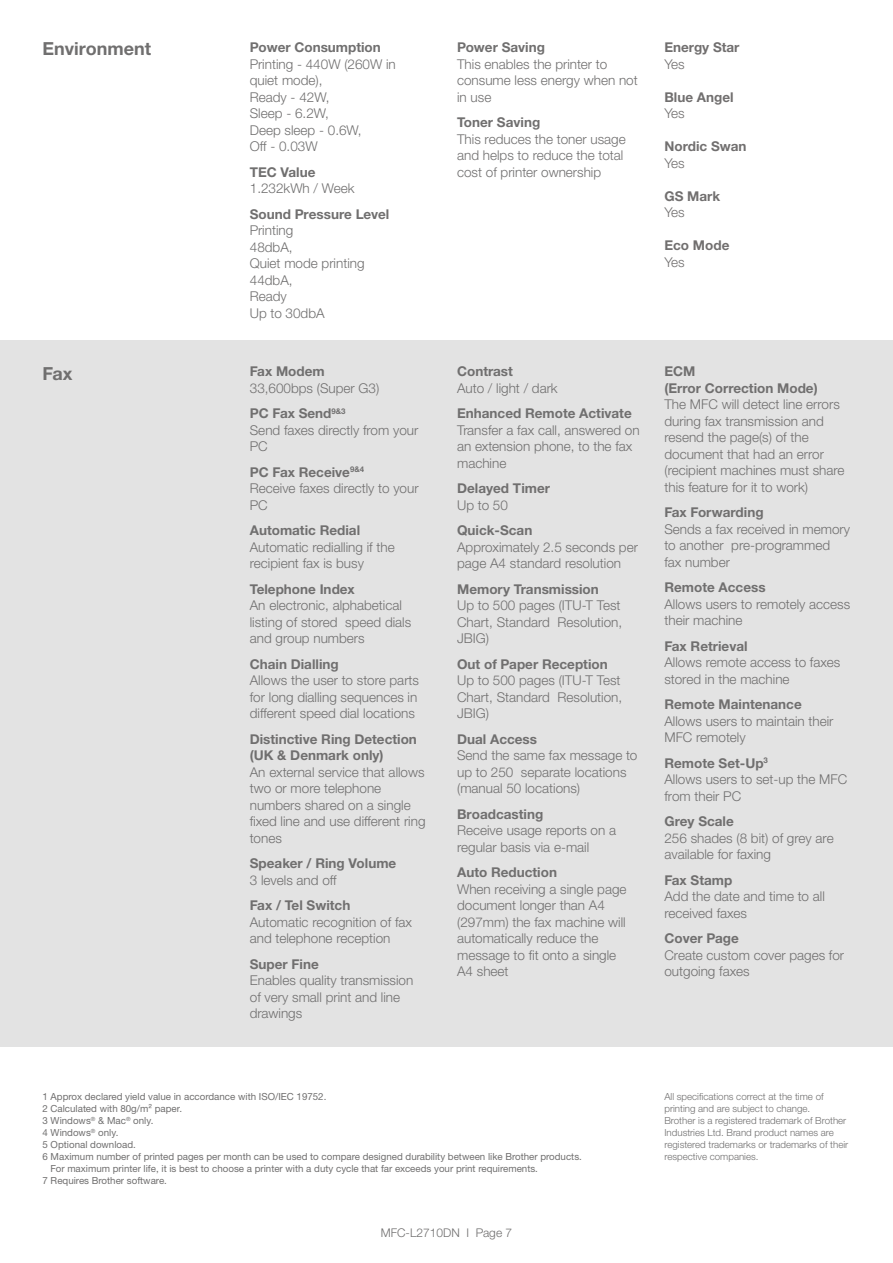
<style>
.page{position:relative;width:893px;height:1263px;background:#fff}
.page>*{position:absolute;margin:0;border:0;box-sizing:border-box;transform-origin:0 0}
.t1{font:700 18px "Helvetica Neue LTW1 G";color:#706f6f}
.t2{font:300 13.5px/16.5px "Helvetica Neue LTW1 G";color:#706f6f}
.t3{font:700 13.5px/16.5px "Helvetica Neue LTW1 G";color:#706f6f}
.t4{font:700 13.5px "Helvetica Neue LTW1 G";color:#716f6f}
.t5{font:300 13.5px "Helvetica Neue LTW1 G";letter-spacing:-.05em;color:#716f6f}
.t6{font:300 12px "Helvetica Neue LTW1 G";color:#706f6f}
.t7{font:9.75px "Helvetica Neue LTW1 G";color:#706f6f}
.t8{font:300 9.75px/12px "Helvetica Neue LTW1 G";color:#706f6f}
.s1{font-weight:700}
</style>
<div class="page">
<div style="left:0;top:340px;width:893px;height:707px;background:#e3e3e3"></div>
<h1 class="t1" style="left:43px;top:38px;width:110px">Environment</h1>
<p class="t3" style="left:250px;top:39px;width:133px">Power Consumption</p>
<p class="t2" style="left:250px;top:56px;width:148px">Printing - 440W (260W in quiet mode),<br>Ready - 42W,<br>Sleep - 6.2W,<br>Deep sleep - 0.6W,<br>Off - 0.03W</p>
<p class="t3" style="left:250px;top:163px;width:67px">TEC Value</p>
<p class="t2" style="left:250px;top:180px;width:106px">1.232kWh / Week</p>
<p class="t3" style="left:250px;top:205px;width:141px">Sound Pressure Level</p>
<p class="t2" style="left:250px;top:222px;width:116px">Printing<br>48dbA,<br>Quiet mode printing<br>44dbA,<br>Ready<br>Up to 30dbA</p>
<h1 class="t1" style="left:43px;top:362px;width:31px">Fax</h1>
<p class="t3" style="left:250px;top:363px;width:76px">Fax Modem</p>
<p class="t2" style="left:250px;top:375px;width:131px;line-height:25.5px">33,600bps (Super G3)<br><span class="s1">PC Fax Send</span><sup>9&amp;3</sup></p>
<p class="t2" style="left:250px;top:422px;width:170px">Send faxes directly from your<br>PC</p>
<p class="t2" style="left:250px;top:464px;width:170px"><span class="s1">PC Fax Receive</span><sup>9&amp;4<br></sup>Receive faxes directly to your<br>PC</p>
<p class="t3" style="left:250px;top:522px;width:112px">Automatic Redial</p>
<p class="t2" style="left:250px;top:539px;width:146px">Automatic redialling if the recipient fax is busy</p>
<p class="t3" style="left:250px;top:581px;width:106px">Telephone Index</p>
<p class="t2" style="left:250px;top:597px;width:163px">An electronic, alphabetical listing of stored speed dials and group numbers</p>
<p class="t3" style="left:250px;top:656px;width:90px">Chain Dialling</p>
<p class="t2" style="left:250px;top:672px;width:171px">Allows the user to store parts for long dialling sequences in different speed dial locations</p>
<p class="t3" style="left:250px;top:731px;width:169px">Distinctive Ring Detection (UK &amp; Denmark only)</p>
<p class="t2" style="left:250px;top:764px;width:177px">An external service that allows two or more telephone numbers shared on a single fixed line and use different ring tones</p>
<p class="t3" style="left:250px;top:855px;width:148px">Speaker / Ring Volume</p>
<p class="t2" style="left:250px;top:872px;width:88px">3 levels and off</p>
<p class="t3" style="left:250px;top:897px;width:102px">Fax / Tel Switch</p>
<p class="t2" style="left:250px;top:914px;width:164px">Automatic recognition of fax and telephone reception</p>
<p class="t3" style="left:250px;top:956px;width:71px">Super Fine</p>
<p class="t2" style="left:250px;top:972px;width:165px">Enables quality transmission of very small print and line drawings</p>
<p class="t3" style="left:457px;top:39px;width:89px">Power Saving</p>
<p class="t2" style="left:457px;top:56px;width:182px">This enables the printer to consume less energy when not in use</p>
<p class="t3" style="left:457px;top:114px;width:85px">Toner Saving</p>
<p class="t2" style="left:457px;top:131px;width:170px">This reduces the toner usage and helps to reduce the total cost of printer ownership</p>
<p class="t4" style="left:664px;top:39px;width:77px">Energy Star</p>
<p class="t5" style="left:664px;top:56px;width:22px">Yes</p>
<p class="t4" style="left:664px;top:88px;width:71px">Blue Angel</p>
<p class="t5" style="left:664px;top:105px;width:22px">Yes</p>
<p class="t4" style="left:664px;top:138px;width:84px">Nordic Swan</p>
<p class="t5" style="left:664px;top:155px;width:22px">Yes</p>
<p class="t4" style="left:664px;top:187px;width:57px">GS Mark</p>
<p class="t5" style="left:664px;top:204px;width:22px">Yes</p>
<p class="t4" style="left:664px;top:237px;width:66px">Eco Mode</p>
<p class="t5" style="left:664px;top:254px;width:22px">Yes</p>
<p class="t3" style="left:457px;top:363px;width:57px">Contrast</p>
<p class="t2" style="left:457px;top:380px;width:102px">Auto / light / dark</p>
<p class="t3" style="left:457px;top:405px;width:176px">Enhanced Remote Activate</p>
<p class="t2" style="left:457px;top:422px;width:184px">Transfer a fax call, answered on an extension phone, to the fax machine</p>
<p class="t3" style="left:457px;top:480px;width:94px">Delayed Timer</p>
<p class="t2" style="left:457px;top:497px;width:52px">Up to 50</p>
<p class="t3" style="left:457px;top:522px;width:77px">Quick-Scan</p>
<p class="t2" style="left:457px;top:539px;width:182px">Approximately 2.5 seconds per page A4 standard resolution</p>
<p class="t3" style="left:457px;top:581px;width:143px">Memory Transmission</p>
<p class="t2" style="left:457px;top:597px;width:167px">Up to 500 pages (ITU-T Test<br>Chart, Standard Resolution,<br>JBIG)</p>
<p class="t3" style="left:457px;top:656px;width:152px">Out of Paper Reception</p>
<p class="t2" style="left:457px;top:672px;width:167px">Up to 500 pages (ITU-T Test<br>Chart, Standard Resolution,<br>JBIG)</p>
<p class="t3" style="left:457px;top:731px;width:81px">Dual Access</p>
<p class="t2" style="left:457px;top:747px;width:182px">Send the same fax message to up to 250 separate locations (manual 50 locations)</p>
<p class="t3" style="left:457px;top:806px;width:88px">Broadcasting</p>
<p class="t2" style="left:457px;top:822px;width:160px">Receive usage reports on a regular basis via e-mail</p>
<p class="t3" style="left:457px;top:864px;width:101px">Auto Reduction</p>
<p class="t2" style="left:457px;top:881px;width:171px">When receiving a single page document longer than A4 (297mm) the fax machine will automatically reduce the message to fit onto a single<br>A4 sheet</p>
<p class="t3" style="left:664px;top:363px;width:155px">ECM<br>(Error Correction Mode)</p>
<p class="t2" style="left:664px;top:396px;width:182px">The MFC will detect line errors during fax transmission and resend the page(s) of the document that had an error (recipient machines must share this feature for it to work)</p>
<p class="t3" style="left:664px;top:504px;width:101px">Fax Forwarding</p>
<p class="t2" style="left:664px;top:521px;width:187px">Sends a fax received in memory to another pre-programmed fax number</p>
<p class="t3" style="left:664px;top:579px;width:103px">Remote Access</p>
<p class="t2" style="left:664px;top:596px;width:187px">Allows users to remotely access their machine</p>
<p class="t3" style="left:664px;top:638px;width:85px">Fax Retrieval</p>
<p class="t2" style="left:664px;top:654px;width:177px">Allows remote access to faxes stored in the machine</p>
<p class="t3" style="left:664px;top:696px;width:139px">Remote Maintenance</p>
<p class="t2" style="left:664px;top:713px;width:171px">Allows users to maintain their<br>MFC remotely</p>
<p class="t2" style="left:664px;top:755px;width:184px"><span class="s1">Remote Set-Up</span><sup>3<br></sup>Allows users to set-up the MFC from their PC</p>
<p class="t3" style="left:664px;top:813px;width:71px">Grey Scale</p>
<p class="t2" style="left:664px;top:830px;width:171px">256 shades (8 bit) of grey are available for faxing</p>
<p class="t3" style="left:664px;top:872px;width:69px">Fax Stamp</p>
<p class="t2" style="left:664px;top:888px;width:162px">Add the date and time to all received faxes</p>
<p class="t3" style="left:664px;top:930px;width:76px">Cover Page</p>
<p class="t2" style="left:664px;top:947px;width:181px">Create custom cover pages for outgoing faxes</p>
<p class="t7" style="left:43px;top:1090px;width:285px">1 Approx declared yield value in accordance with ISO/IEC 19752.</p>
<p class="t7" style="left:43px;top:1102px;width:141px">2 Calculated with 80g/m² paper.</p>
<p class="t7" style="left:43px;top:1114px;width:113px">3 Windows<sup>®</sup> &amp; Mac<sup>®</sup> only.</p>
<p class="t7" style="left:43px;top:1126px;width:77px">4 Windows<sup>®</sup> only.</p>
<p class="t7" style="left:43px;top:1138px;width:95px">5 Optional download.</p>
<p class="t7" style="left:43px;top:1150px;width:541px">6 Maximum number of printed pages per month can be used to compare designed durability between like Brother products.</p>
<p class="t7" style="left:51px;top:1162px;width:489px">For maximum printer life, it is best to choose a printer with a duty cycle that far exceeds your print requirements.</p>
<p class="t7" style="left:43px;top:1174px;width:126px">7 Requires Brother software.</p>
<p class="t6" style="left:381px;top:1226px;width:133px">MFC-L2710DN I Page 7</p>
<p class="t8" style="left:664px;top:1090px;width:185px">All specifications correct at the time of printing and are subject to change.<br>Brother is a registered trademark of Brother Industries Ltd. Brand product names are registered trademarks or trademarks of their respective companies.</p>
</div>
